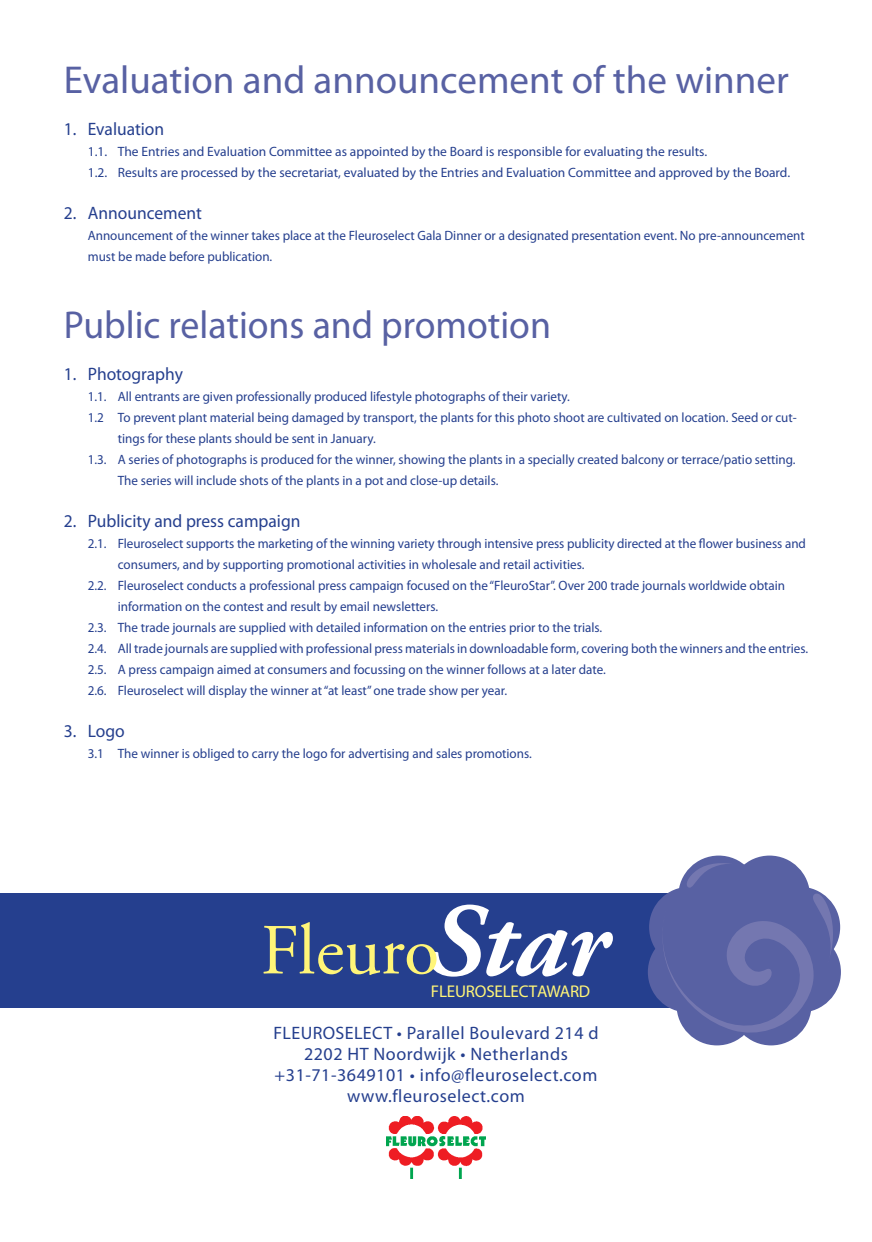
<style>
.page{position:relative;width:872px;height:1242px;background:#fff}
.page>*{position:absolute;margin:0;border:0;box-sizing:border-box;transform-origin:0 0}
.t1{font:italic 700 103.95px "Adobe Garamond Pro";color:#fff}
.t2{font:71.7px "Adobe Garamond Pro";color:#fff578}
.t3{font:39px "Myriad Pro";color:#5861a3}
.t4{font:18px "Myriad Pro";letter-spacing:.025em;color:#253f8e}
.t5{font:18px "Myriad Pro";color:#253f8e}
.t6{font:18px "Myriad Pro";letter-spacing:-.005em;color:#253f8e}
.t7{font:16.95px "Myriad Pro";letter-spacing:-.01em;color:#fff578}
.t8{font:13.5px/21px "Myriad Pro";color:#253f8e}
</style>
<div class="page">
<div style="left:0;top:893px;width:748px;height:115px;background:#253f8e"></div>
<svg style="left:729px;top:855px;width:81px;height:81px"></svg>
<div style="left:759px;top:886px;width:81px;height:81px;background:#5861a3;border-radius:50%"></div>
<div style="left:760px;top:931px;width:81px;height:81px;background:#5861a3;border-radius:50%"></div>
<div style="left:730px;top:964px;width:81px;height:81px;background:#5861a3;border-radius:50%"></div>
<svg style="left:678px;top:855px;width:81px;height:81px"></svg>
<div style="left:649px;top:886px;width:81px;height:81px;background:#5861a3;border-radius:50%"></div>
<div style="left:648px;top:931px;width:80px;height:81px;background:#5861a3;border-radius:50%"></div>
<div style="left:676px;top:964px;width:81px;height:81px;background:#5861a3;border-radius:50%"></div>
<svg style="left:659px;top:861px;width:175px;height:176px"></svg>
<img style="left:387px;top:1116px;width:98px;height:62px">
<p class="t3" style="left:64px;top:56px;width:726px">Evaluation and announcement of the winner</p>
<p class="t5" style="left:64px;top:118px;width:102px">1. Evaluation</p>
<p class="t8" style="left:88px;top:141px;width:621px">1.1. The Entries and Evaluation Committee as appointed by the Board is responsible for evaluating the results.</p>
<p class="t8" style="left:88px;top:162px;width:704px">1.2. Results are processed by the secretariat, evaluated by the Entries and Evaluation Committee and approved by the Board.</p>
<p class="t5" style="left:64px;top:202px;width:140px">2. Announcement</p>
<p class="t8" style="left:88px;top:225px;width:718px">Announcement of the winner takes place at the Fleuroselect Gala Dinner or a designated presentation event. No pre-announcement must be made before publication.</p>
<p class="t3" style="left:64px;top:300px;width:489px">Public relations and promotion</p>
<p class="t6" style="left:64px;top:362px;width:121px">1. Photography</p>
<p class="t8" style="left:88px;top:385px;width:484px">1.1. All entrants are given professionally produced lifestyle photographs of their variety.</p>
<p class="t8" style="left:118px;top:406px;width:680px;text-indent:-30px">1.2 To prevent plant material being damaged by transport, the plants for this photo shoot are cultivated on location. Seed or cut&shy;tings for these plants should be sent in January.</p>
<p class="t8" style="left:118px;top:448px;width:679px;text-indent:-30px">1.3. A series of photographs is produced for the winner, showing the plants in a specially created balcony or terrace/patio setting.<br>The series will include shots of the plants in a pot and close-up details.</p>
<p class="t5" style="left:64px;top:509px;width:238px">2. Publicity and press campaign</p>
<p class="t8" style="left:118px;top:532px;width:689px;text-indent:-30px">2.1. Fleuroselect supports the marketing of the winning variety through intensive press publicity directed at the flower business and consumers, and by supporting promotional activities in wholesale and retail activities.</p>
<p class="t8" style="left:88px;top:574px;width:699px">2.2. Fleuroselect conducts a professional press campaign focused on the “FleuroStar”. Over 200 trade journals worldwide obtain</p>
<p class="t8" style="left:118px;top:595px;width:322px">information on the contest and result by email newsletters.</p>
<p class="t8" style="left:88px;top:616px;width:516px">2.3. The trade journals are supplied with detailed information on the entries prior to the trials.</p>
<p class="t8" style="left:88px;top:637px;width:722px">2.4. All trade journals are supplied with professional press materials in downloadable form, covering both the winners and the entries.</p>
<p class="t8" style="left:88px;top:658px;width:519px">2.5. A press campaign aimed at consumers and focussing on the winner follows at a later date.</p>
<p class="t8" style="left:88px;top:679px;width:421px">2.6. Fleuroselect will display the winner at “at least” one trade show per year.</p>
<p class="t4" style="left:64px;top:719px;width:62px">3. Logo</p>
<p class="t8" style="left:88px;top:742px;width:445px">3.1 The winner is obliged to carry the logo for advertising and sales promotions.</p>
<p class="t1" style="left:428px;top:882px;width:182px">Star</p>
<p class="t7" style="left:431px;top:980px;width:161px">FLEUROSELECT AWARD</p>
<p class="t2" style="left:261px;top:907px;width:180px">Fleuro</p>
<p class="t4" style="left:273px;top:1022px;width:327px">FLEUROSELECT • Parallel Boulevard 214 d</p>
<p class="t4" style="left:304px;top:1043px;width:265px">2202 HT Noordwijk • Netherlands</p>
<p class="t4" style="left:275px;top:1064px;width:324px">+31-71-3649101 • info@fleuroselect.com</p>
<p class="t4" style="left:347px;top:1085px;width:179px">www.fleuroselect.com</p>
</div>
